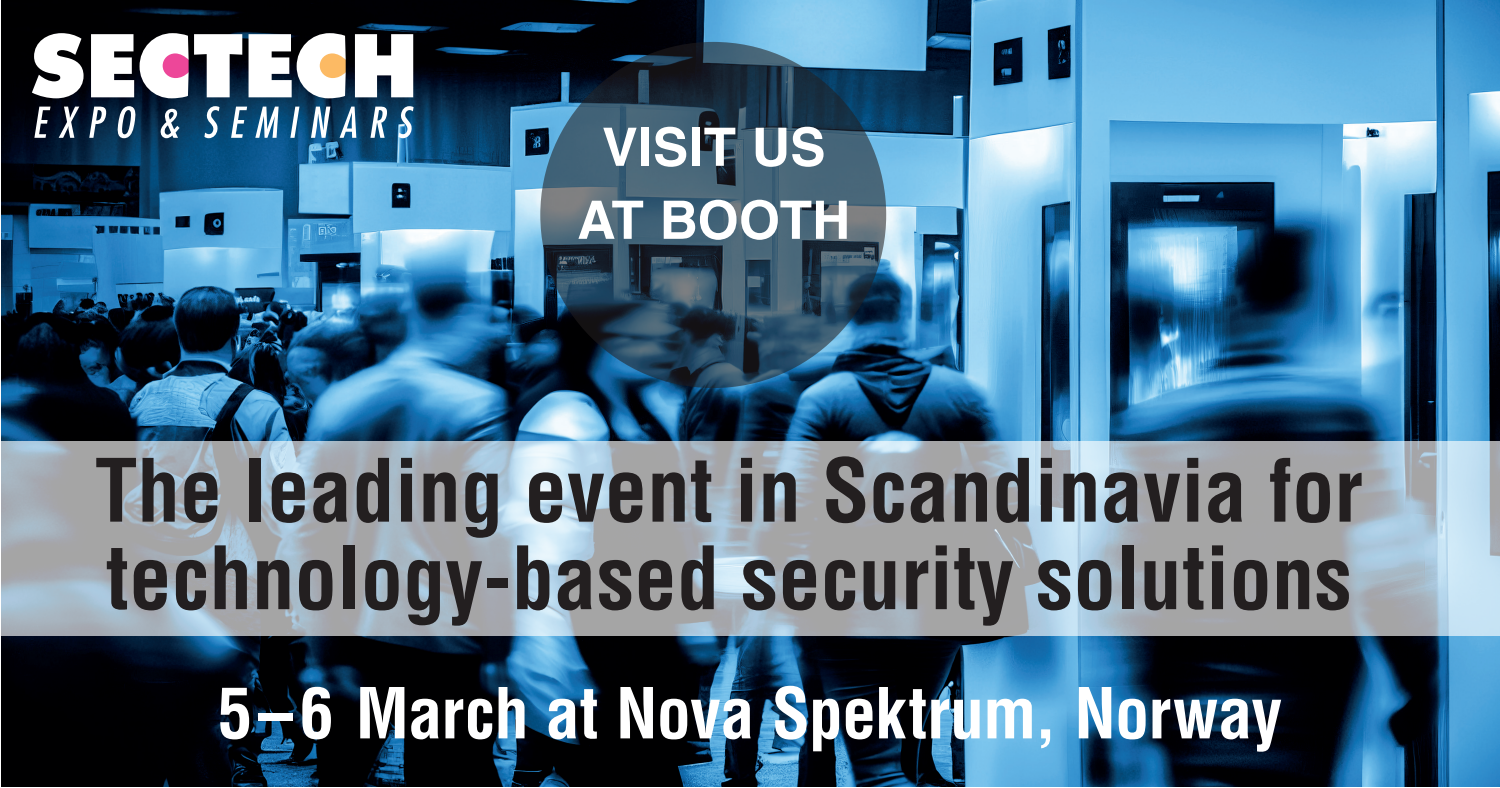
<style>
.page{position:relative;width:1500px;height:788px;background:#fff}
.page>*{position:absolute;margin:0;border:0;box-sizing:border-box;transform-origin:0 0}
.t1{font:700 condensed 85px/87.5px "Helvetica LT Std";color:#231f20}
.t2{font:700 condensed 68.5px "Helvetica LT Std";letter-spacing:-.01em;color:#fff}
.t3{font:700 53px/73px "Helvetica LT Std";color:#fff;text-align:center}
</style>
<div class="page">
<img style="left:1px;top:0;width:1499px;height:786px">
<svg style="left:32px;top:33px;width:52px;height:65px"></svg>
<svg style="left:91px;top:34px;width:43px;height:63px"></svg>
<svg style="left:140px;top:33px;width:102px;height:65px"></svg>
<svg style="left:249px;top:33px;width:97px;height:65px"></svg>
<svg style="left:355px;top:34px;width:58px;height:63px"></svg>
<svg style="left:34px;top:107px;width:16px;height:31px"></svg>
<svg style="left:59px;top:107px;width:20px;height:31px"></svg>
<svg style="left:89px;top:107px;width:18px;height:31px"></svg>
<svg style="left:116px;top:106px;width:21px;height:32px"></svg>
<svg style="left:160px;top:109px;width:20px;height:29px"></svg>
<svg style="left:204px;top:106px;width:15px;height:32px"></svg>
<svg style="left:231px;top:107px;width:16px;height:31px"></svg>
<svg style="left:255px;top:107px;width:24px;height:31px"></svg>
<svg style="left:290px;top:107px;width:9px;height:31px"></svg>
<svg style="left:311px;top:107px;width:19px;height:31px"></svg>
<svg style="left:340px;top:107px;width:16px;height:31px"></svg>
<svg style="left:370px;top:107px;width:18px;height:31px"></svg>
<svg style="left:399px;top:106px;width:15px;height:32px"></svg>
<svg style="left:1px;top:441px;width:1499px;height:194px;background:#aab4bc"></svg>
<svg style="left:540px;top:42px;width:346px;height:346px;background:#364f62"></svg>
<p class="t3" style="left:577px;top:110px;width:275px">VISIT US<br>AT BOOTH</p>
<p class="t1" style="left:95px;top:446px;width:1269px">The leading event in Scandinavia for technology-based security solutions</p>
<p class="t2" style="left:218px;top:670px;width:1066px">5–6 March at Nova Spektrum, Norway</p>
</div>
